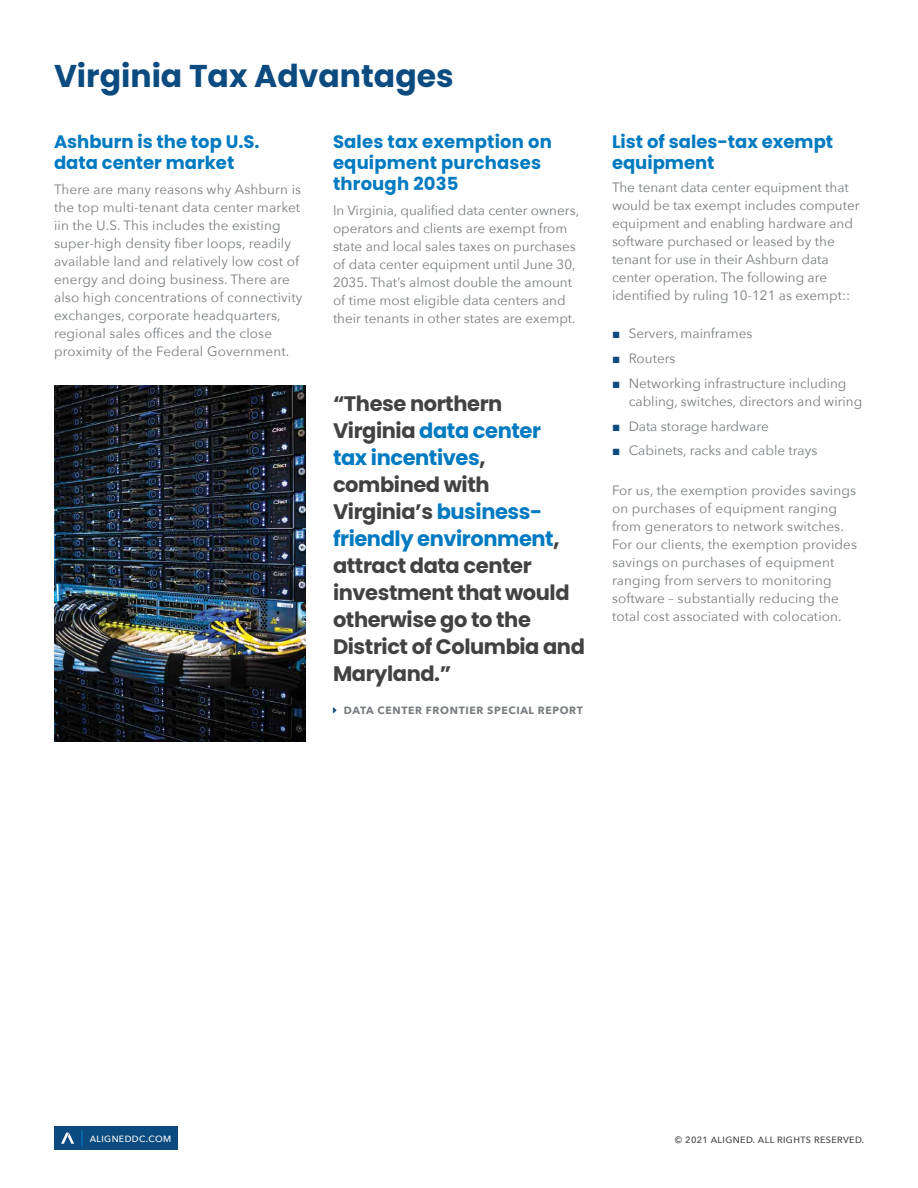
<style>
.page{position:relative;width:918px;height:1188px;background:#fff}
.page>*{position:absolute;margin:0;border:0;box-sizing:border-box;transform-origin:0 0}
.t1{font:700 31.5px "Poppins";color:#0c4b7f}
.t2{font:700 21px/27px "Poppins";letter-spacing:-.02em;color:#424244}
.t3{font:700 18px/21px "Poppins";color:#007ac1}
.t4{font:13.5px/18px "Avenir Next";color:#797d82}
.t5{font:700 10.5px "Avenir Next";letter-spacing:.06em;color:#797d82}
.t6{font:500 9.15px "Avenir Next";letter-spacing:.04em;color:#424244}
.t7{font:500 9px "Avenir Next";letter-spacing:.04em;color:#fff}
.s1{color:#007ac1}
.s2{font-family:"Arial";color:#0c4b7f}
</style>
<div class="page">
<div style="left:54px;top:1127px;width:124px;height:23px;background:#0c4b7f"></div>
<svg style="left:81px;top:1130px;width:2px;height:16px"></svg>
<svg style="left:61px;top:1133px;width:13px;height:11px"></svg>
<img style="left:54px;top:385px;width:252px;height:357px">
<h1 class="t1" style="left:54px;top:58px;width:401px">Virginia Tax Advantages</h1>
<h3 class="t3" style="left:333px;top:131px;width:220px">Sales tax exemption on equipment purchases through 2035</h3>
<p class="t4" style="left:333px;top:200px;width:248px">In Virginia, qualified data center owners, operators and clients are exempt from state and local sales taxes on purchases of data center equipment until June 30, 2035. That’s almost double the amount of time most eligible data centers and their tenants in other states are exempt.</p>
<h3 class="t3" style="left:54px;top:131px;width:207px">Ashburn is the top U.S. data center market</h3>
<p class="t4" style="left:54px;top:179px;width:250px">There are many reasons why Ashburn is the top multi-tenant data center market iin the U.S. This includes the existing super-high density fiber loops, readily available land and relatively low cost of energy and doing business. There are also high concentrations of connectivity exchanges, corporate headquarters, regional sales offices and the close proximity of the Federal Government.</p>
<h2 class="t2" style="left:333px;top:391px;width:253px">“These northern<br>Virginia <span class="s1">data center<br>tax incentives</span>, combined with<br>Virginia’s <span class="s1">business&shy;friendly environment</span>, attract data center investment that would otherwise go to the<br>District of Columbia and<br>Maryland.”</h2>
<p class="t5" style="left:344px;top:702px;width:240px">DATA CENTER FRONTIER SPECIAL REPORT</p>
<h3 class="t3" style="left:612px;top:131px;width:223px">List of sales-tax exempt equipment</h3>
<p class="t4" style="left:612px;top:178px;width:249px">The tenant data center equipment that would be tax exempt includes computer equipment and enabling hardware and software purchased or leased by the tenant for use in their Ashburn data center operation. The following are identified by ruling 10-121 as exempt::</p>
<p class="t4" style="left:612px;top:324px;width:142px"><span class="s2">■</span> Servers, mainframes</p>
<p class="t4" style="left:612px;top:349px;width:65px"><span class="s2">■</span> Routers</p>
<p class="t4" style="left:629px;top:374px;width:235px;text-indent:-17px"><span class="s2">■</span> Networking infrastructure including cabling, switches, directors and wiring</p>
<p class="t4" style="left:612px;top:416px;width:158px"><span class="s2">■</span> Data storage hardware</p>
<p class="t4" style="left:612px;top:441px;width:207px"><span class="s2">■</span> Cabinets, racks and cable trays</p>
<p class="t4" style="left:612px;top:481px;width:247px">For us, the exemption provides savings on purchases of equipment ranging from generators to network switches.<br>For our clients, the exemption provides savings on purchases of equipment ranging from servers to monitoring software – substantially reducing the total cost associated with colocation.</p>
<p class="t7" style="left:90px;top:1131px;width:83px">ALIGNEDDC.COM</p>
<p class="t6" style="left:675px;top:1132px;width:191px">© 2021 ALIGNED. ALL RIGHTS RESERVED.</p>
</div>
